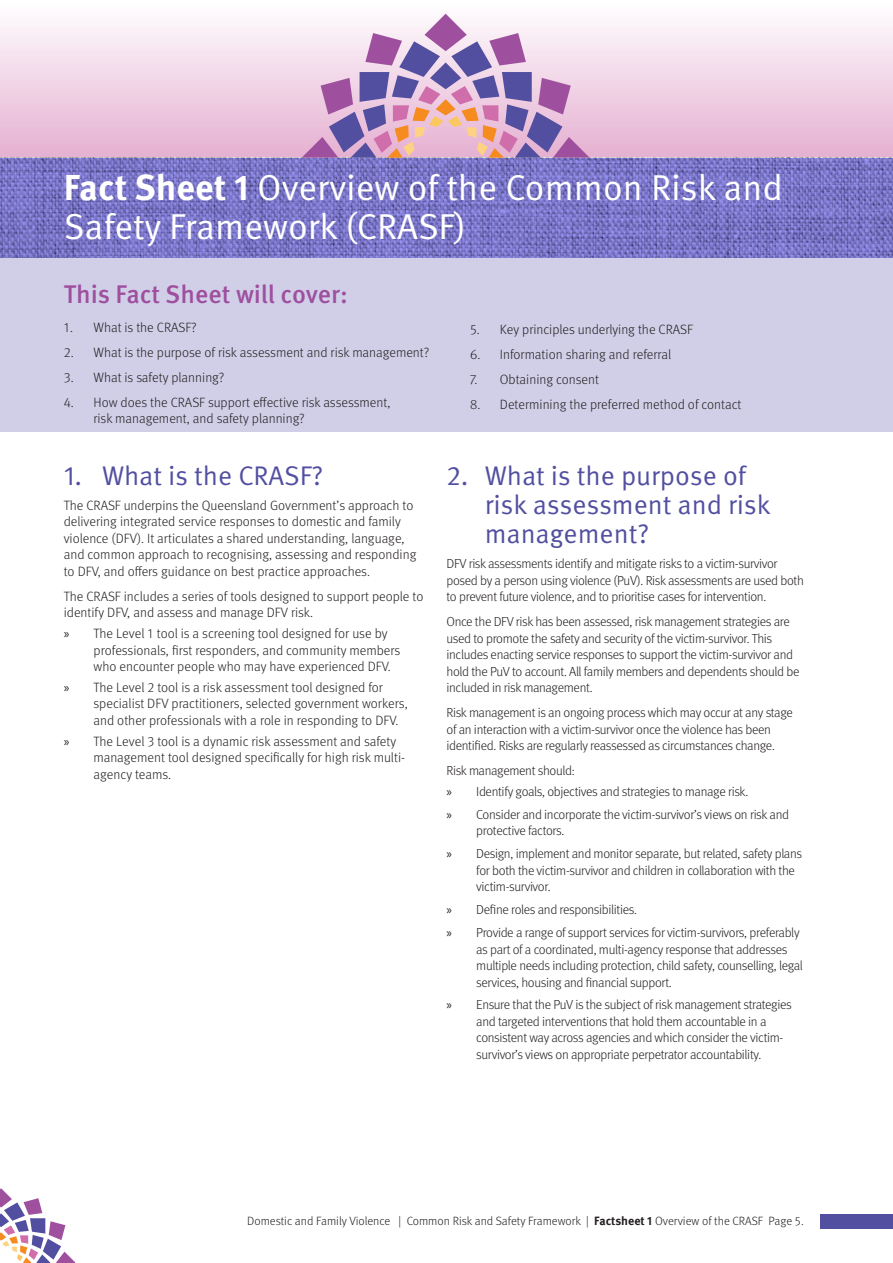
<style>
.page{position:relative;width:893px;height:1263px;background:#fff}
.page>*{position:absolute;margin:0;border:0;box-sizing:border-box;transform-origin:0 0}
.Heading_1{font:36px/38.8px "Meta Pro Norm";color:#fff}
.t1{font:27px/29.1px "Meta Pro Norm";color:#524fa1}
.Heading_2{font:500 25.5px "Meta Pro";color:#9e509f}
.Body_Copy{font:300 13.5px/16.5px "Meta Pro";color:#231f20}
.Body_Copy-2{font:300 13.2px/16.5px "Meta Pro";letter-spacing:-.025em;color:#231f20}
.t2{font:300 12px "Meta Pro";color:#231f20}
.s1{font-family:"Meta Pro";font-weight:700}
.s2{font-family:"Myriad Pro";font-weight:400}
.s3{font-weight:700}
</style>
<div class="page">
<div style="left:820px;top:1214px;width:73px;height:14px;background:#524fa1"></div>
<svg style="left:0;top:1188px;width:75px;height:75px"></svg>
<div style="left:0;top:216px;width:893px;height:216px;background:#d1cfe8"></div>
<img style="left:0;top:158px;width:893px;height:100px">
<div style="left:0;top:0;width:893px;height:157px;background:linear-gradient(to bottom,#fff,#e5b1d2)"></div>
<svg style="left:302px;top:14px;width:288px;height:144px;background:#cbabcb"></svg>
<p class="Heading_1" style="left:64px;top:166px;width:721px"><span class="s1">Fact Sheet 1</span> Overview of the Common Risk and<br>Safety Framework (CRASF)</p>
<p class="Heading_2" style="left:64px;top:274px;width:286px">This Fact Sheet will cover:</p>
<p class="Body_Copy" style="left:64px;top:318px;width:134px">1. What is the CRASF?</p>
<p class="Body_Copy" style="left:64px;top:343px;width:367px">2. What is the purpose of risk assessment and risk management?</p>
<p class="Body_Copy" style="left:64px;top:368px;width:162px">3. What is safety planning?</p>
<p class="Body_Copy" style="left:94px;top:393px;width:298px;text-indent:-30px">4. How does the CRASF support effective risk assessment, risk management, and safety planning?</p>
<p class="Body_Copy" style="left:470px;top:320px;width:224px">5. Key principles underlying the CRASF</p>
<p class="Body_Copy" style="left:470px;top:345px;width:203px">6. Information sharing and referral</p>
<p class="Body_Copy" style="left:470px;top:370px;width:130px">7. Obtaining consent</p>
<p class="Body_Copy" style="left:470px;top:395px;width:273px">8. Determining the preferred method of contact</p>
<p class="t1" style="left:64px;top:459px;width:261px">1. What is the CRASF?</p>
<p class="Body_Copy" style="left:64px;top:496px;width:354px">The CRASF underpins the Queensland Government’s approach to delivering integrated service responses to domestic and family violence (DFV). It articulates a shared understanding, language, and common approach to recognising, assessing and responding to DFV, and offers guidance on best practice approaches.</p>
<p class="Body_Copy" style="left:64px;top:587px;width:361px">The CRASF includes a series of tools designed to support people to identify DFV, and assess and manage DFV risk.</p>
<p class="Body_Copy" style="left:94px;top:625px;width:308px;text-indent:-30px"><span class="s2">»</span> The Level 1 tool is a screening tool designed for use by professionals, first responders, and community members who encounter people who may have experienced DFV.</p>
<p class="Body_Copy" style="left:94px;top:678px;width:316px;text-indent:-30px"><span class="s2">»</span> The Level 2 tool is a risk assessment tool designed for specialist DFV practitioners, selected government workers, and other professionals with a role in responding to DFV.</p>
<p class="Body_Copy" style="left:94px;top:732px;width:313px;text-indent:-30px"><span class="s2">»</span> The Level 3 tool is a dynamic risk assessment and safety management tool designed specifically for high risk multi&shy;agency teams.</p>
<p class="t1" style="left:485px;top:459px;width:287px;text-indent:-38px">2. What is the purpose of risk assessment and risk management?</p>
<p class="Body_Copy-2" style="left:446px;top:555px;width:359px">DFV risk assessments identify and mitigate risks to a victim-survivor posed by a person using violence (PuV). Risk assessments are used both to prevent future violence, and to prioritise cases for intervention.</p>
<p class="Body_Copy-2" style="left:446px;top:613px;width:354px">Once the DFV risk has been assessed, risk management strategies are used to promote the safety and security of the victim-survivor. This includes enacting service responses to support the victim-survivor and hold the PuV to account. All family members and dependents should be included in risk management.</p>
<p class="Body_Copy-2" style="left:446px;top:704px;width:348px">Risk management is an ongoing process which may occur at any stage of an interaction with a victim-survivor once the violence has been identified. Risks are regularly reassessed as circumstances change.</p>
<p class="Body_Copy-2" style="left:446px;top:762px;width:130px">Risk management should:</p>
<p class="Body_Copy-2" style="left:446px;top:782px;width:303px"><span class="s2">»</span> Identify goals, objectives and strategies to manage risk.</p>
<p class="Body_Copy-2" style="left:476px;top:805px;width:314px;text-indent:-30px"><span class="s2">»</span> Consider and incorporate the victim-survivor’s views on risk and protective factors.</p>
<p class="Body_Copy-2" style="left:476px;top:845px;width:327px;text-indent:-30px"><span class="s2">»</span> Design, implement and monitor separate, but related, safety plans for both the victim-survivor and children in collaboration with the victim-survivor.</p>
<p class="Body_Copy-2" style="left:446px;top:901px;width:192px"><span class="s2">»</span> Define roles and responsibilities.</p>
<p class="Body_Copy-2" style="left:476px;top:923px;width:328px;text-indent:-30px"><span class="s2">»</span> Provide a range of support services for victim-survivors, preferably as part of a coordinated, multi-agency response that addresses multiple needs including protection, child safety, counselling, legal services, housing and financial support.</p>
<p class="Body_Copy-2" style="left:476px;top:996px;width:317px;text-indent:-30px"><span class="s2">»</span> Ensure that the PuV is the subject of risk management strategies and targeted interventions that hold them accountable in a consistent way across agencies and which consider the victim&shy;survivor’s views on appropriate perpetrator accountability.</p>
<p class="t2" style="left:247px;top:1212px;width:558px">Domestic and Family Violence | Common Risk and Safety Framework | <span class="s3">Factsheet 1</span> Overview of the CRASF Page 5.</p>
</div>
